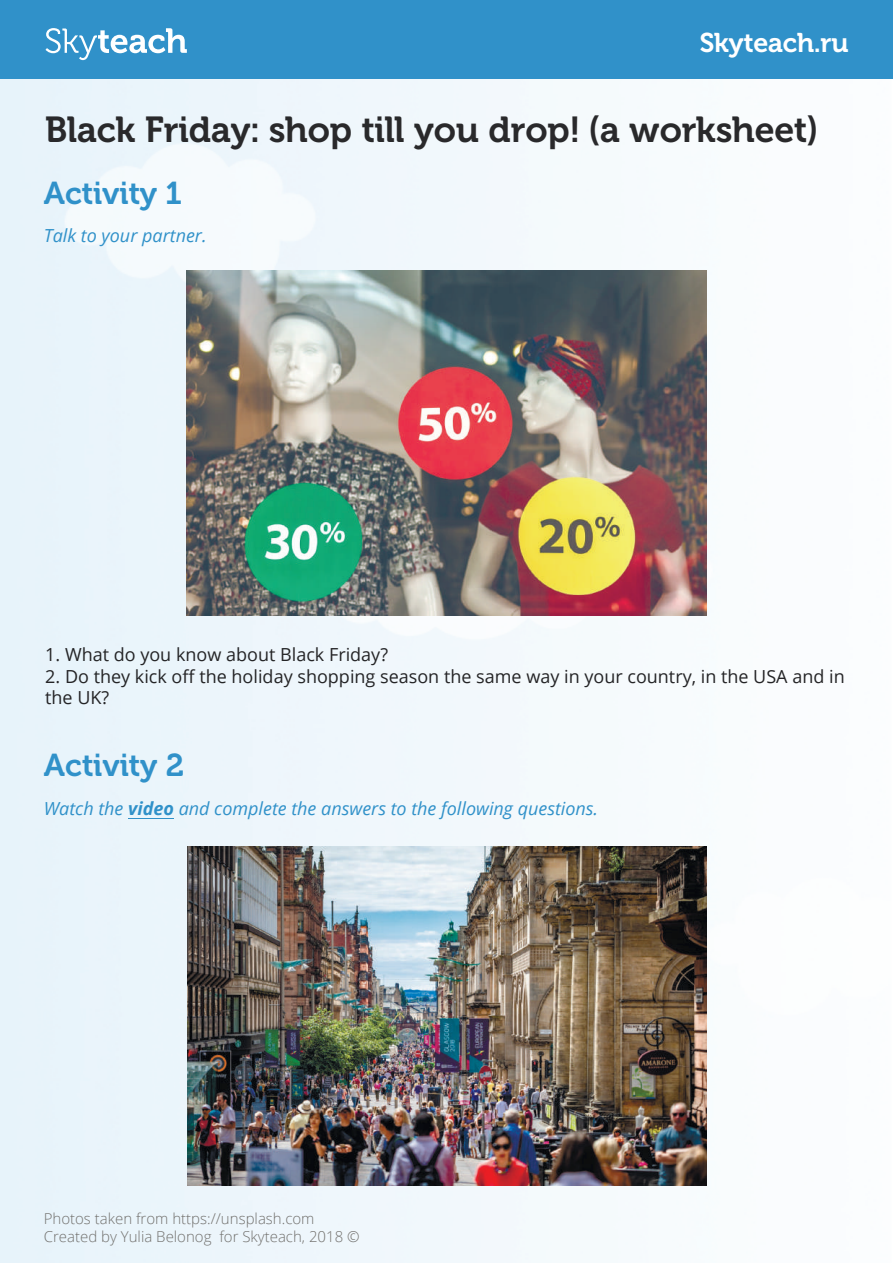
<style>
.page{position:relative;width:893px;height:1263px;background:#fff}
.page>*{position:absolute;margin:0;border:0;box-sizing:border-box;transform-origin:0 0}
.t1{font:36px "Museo Cyrl 700";color:#29292b}
.t2{font:31.5px "Museo Cyrl 700";color:#3091c9}
.t3{font:27px "Museo Cyrl 700";color:#fff}
.t4{font:18px/21.6px "Open Sans";color:#242426}
.t5{font:italic 18px "Open Sans";color:#3091c9}
.t6{font:300 15px/18px "Open Sans";color:#72716e}
.s1{font-weight:700}
</style>
<div class="page">
<img style="left:0;top:79px;width:707px;height:1184px">
<div style="left:0;top:0;width:893px;height:79px;background:#3091c9"></div>
<svg style="left:46px;top:28px;width:141px;height:32px"></svg>
<img style="left:187px;top:270px;width:519px;height:345px">
<img style="left:187px;top:847px;width:520px;height:338px">
<hr style="left:128px;top:818px;width:46px;height:1px;background:#3091c9">
<h3 class="t3" style="left:700px;top:28px;width:150px">Skyteach.ru</h3>
<h1 class="t1" style="left:45px;top:109px;width:774px">Black Friday: shop till you drop! (a worksheet)</h1>
<h2 class="t2" style="left:44px;top:175px;width:139px">Activity 1</h2>
<p class="t5" style="left:44px;top:223px;width:164px">Talk to your partner.</p>
<p class="t4" style="left:45px;top:643px;width:344px">1. What do you know about Black Friday?</p>
<p class="t4" style="left:45px;top:665px;width:801px">2. Do they kick off the holiday shopping season the same way in your country, in the USA and in the UK?</p>
<h2 class="t2" style="left:44px;top:747px;width:142px">Activity 2</h2>
<p class="t5" style="left:44px;top:797px;width:556px">Watch the <span class="s1">video</span> and complete the answers to the following questions.</p>
<p class="t6" style="left:44px;top:1209px;width:317px">Photos taken from https://unsplash.com<br>Created by Yulia Belonog for Skyteach, 2018 ©</p>
</div>
